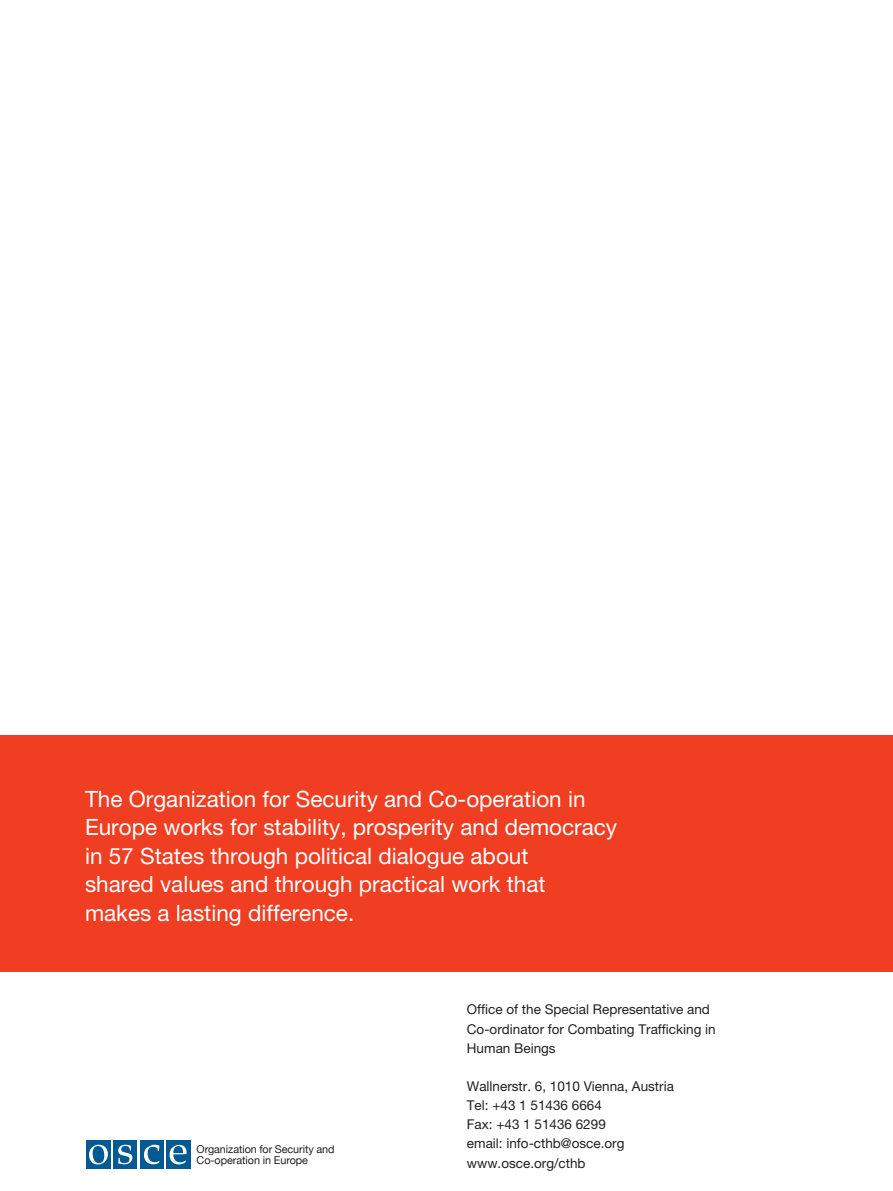
<style>
.page{position:relative;width:893px;height:1191px;background:#fff}
.page>*{position:absolute;margin:0;border:0;box-sizing:border-box;transform-origin:0 0}
.t1{font:22.5px/28.5px "Helvetica Neue";color:#fff}
.t2{font:13.5px/19.2px "Helvetica Neue";color:#231f20}
.t3{font:10.8px/10.8px "Helvetica Neue";letter-spacing:-.005em;color:#231f20}
</style>
<div class="page">
<div style="left:0;top:736px;width:892px;height:236px;background:#ef3e22"></div>
<div style="left:86px;top:1140px;width:25px;height:28px;background:#015a92"></div>
<div style="left:113px;top:1140px;width:24px;height:28px;background:#015a92"></div>
<div style="left:140px;top:1140px;width:24px;height:28px;background:#015a92"></div>
<div style="left:166px;top:1140px;width:24px;height:28px;background:#015a92"></div>
<svg style="left:170px;top:1144px;width:17px;height:20px"></svg>
<svg style="left:144px;top:1144px;width:15px;height:20px"></svg>
<svg style="left:118px;top:1144px;width:14px;height:20px"></svg>
<svg style="left:89px;top:1144px;width:19px;height:20px"></svg>
<p class="t1" style="left:85px;top:784px;width:534px">The Organization for Security and Co-operation in Europe works for stability, prosperity and democracy in 57 States through political dialogue about<br>shared values and through practical work that makes a lasting difference.</p>
<p class="t3" style="left:197px;top:1143px;width:139px">Organization for Security and<br>Co-operation in Europe</p>
<p class="t2" style="left:467px;top:999px;width:250px">Office of the Special Representative and<br>Co-ordinator for Combating Trafficking in<br>Human Beings</p>
<p class="t2" style="left:467px;top:1076px;width:209px">Wallnerstr. 6, 1010 Vienna, Austria<br>Tel: +43 1 51436 6664<br>Fax: +43 1 51436 6299<br>email: info-cthb@osce.org www.osce.org/cthb</p>
</div>
